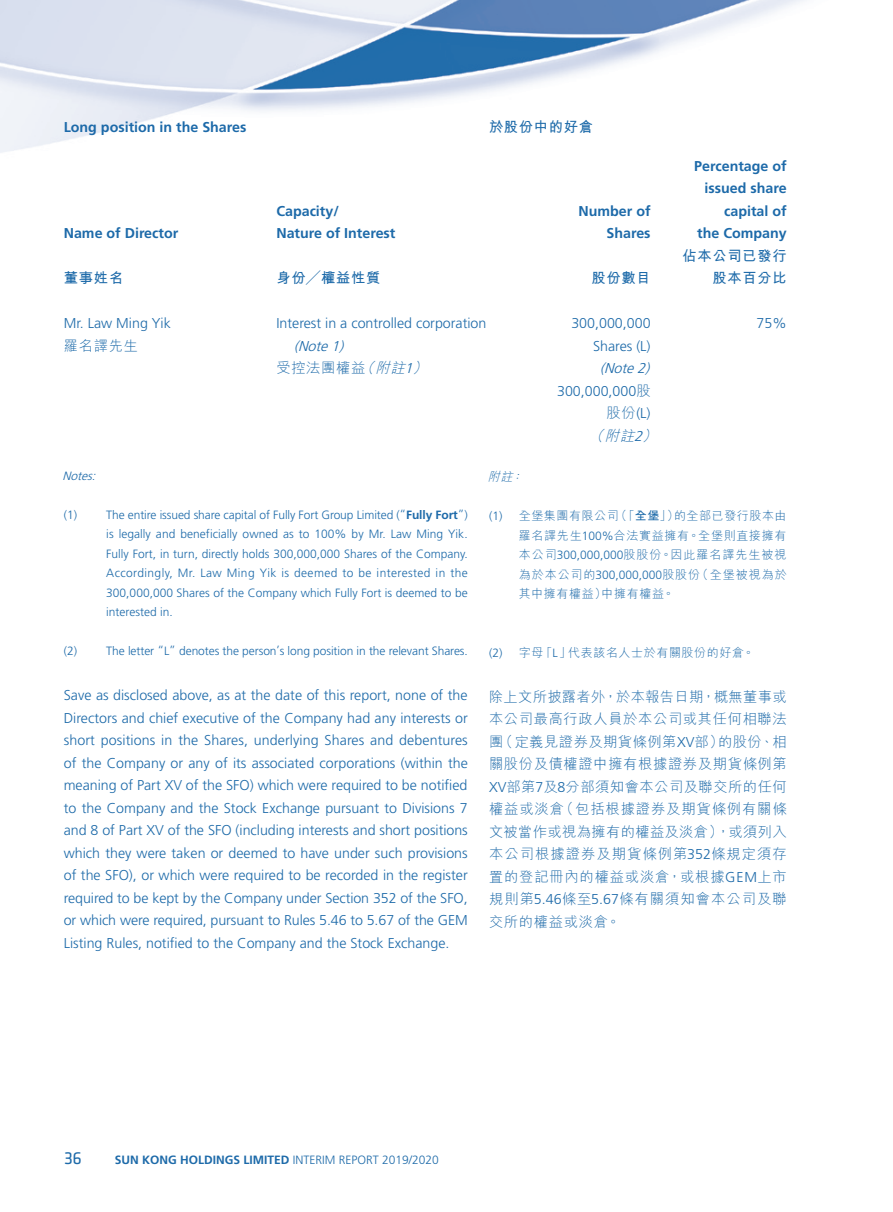
<style>
.page{position:relative;width:893px;height:1212px;background:#fff}
.page>*{position:absolute;margin:0;border:0;box-sizing:border-box;transform-origin:0 0}
.t1{font:18px "Klavika Regular TF";color:#1d6aa9}
.Body_Text{font:300 14.25px/22.5px "Frutiger LT Std";color:#1d6aa9}
.C_Body_Text{font:300 14.25px/22.5px "M Hei HK";letter-spacing:.06em;color:#1d6aa9;text-align:justify}
.Body_Text-2{font:700 14.25px "Frutiger LT Std";color:#1d6aa9}
.Body_Text-3{font:700 14.25px "M Hei HK";letter-spacing:.05em;color:#1d6aa9}
.Heading_2{font:700 14.25px "Frutiger LT Std";color:#1d6aa9}
.C_Body_Text-2{font:300 14.25px "Frutiger LT Std";color:#1d6aa9}
.C_Heading_2{font:700 14.25px "M Hei HK";letter-spacing:.05em;color:#1d6aa9}
.Body_Text-4{font:italic 300 14.25px "Frutiger LT Std";color:#1d6aa9}
.Body_Text-5{font:300 14.25px "M Hei HK";letter-spacing:.05em;color:#1d6aa9}
.C_Body_Text-3{font:italic 300 14.25px "M Hei HK";color:#1d6aa9}
.Notes{font:300 12px/19.5px "Frutiger LT Std";letter-spacing:-.005em;color:#1d6aa9;text-align:justify}
.C_Notes{font:300 12px/19.5px "M Hei HK";letter-spacing:.06em;color:#1d6aa9;text-align:justify}
.t2{font:700 12px "Frutiger LT Std";color:#1d6aa9}
.Notes-2{font:italic 300 12px "Frutiger LT Std";color:#1d6aa9}
.C_Notes-2{font:italic 300 12px "M Hei HK";color:#1d6aa9}
.s1{font-style:italic}
.s2{font-family:"Frutiger LT Std";font-style:italic}
.s3{font-family:"M Hei HK"}
.s4{font-family:"Frutiger LT Std"}
.s5{font-weight:700}
.s6{font-weight:300}
</style>
<div class="page">
<img style="left:0;top:0;width:805px;height:153px">
<p class="Heading_2" style="left:64px;top:118px;width:184px">Long position in the Shares</p>
<p class="Body_Text-2" style="left:64px;top:225px;width:116px">Name of Director</p>
<p class="Body_Text-2" style="left:276px;top:202px;width:64px">Capacity/</p>
<p class="Body_Text-2" style="left:276px;top:225px;width:121px">Nature of Interest</p>
<p class="C_Heading_2" style="left:489px;top:116px;width:106px">於股份中的好倉</p>
<p class="Body_Text-2" style="left:579px;top:202px;width:74px">Number of</p>
<p class="Body_Text-2" style="left:606px;top:225px;width:46px">Shares</p>
<p class="Body_Text-3" style="left:64px;top:268px;width:61px">董事姓名</p>
<p class="Body_Text-3" style="left:276px;top:268px;width:106px">身份╱權益性質</p>
<p class="Body_Text-3" style="left:591px;top:268px;width:61px">股份數目</p>
<p class="Body_Text" style="left:64px;top:312px;width:109px">Mr. Law Ming Yik</p>
<p class="Body_Text-5" style="left:64px;top:338px;width:76px">羅名譯先生</p>
<p class="Body_Text" style="left:294px;top:312px;width:194px;text-indent:-18px">Interest in a controlled corporation <span class="s1">(Note1)</span></p>
<p class="C_Body_Text" style="left:276px;top:357px;width:156px">受控法團權益<span class="s1">（附註</span><span class="s2">1</span><span class="s1">）</span></p>
<p class="Body_Text" style="left:571px;top:312px;width:81px">300,000,000</p>
<p class="Body_Text" style="left:593px;top:335px;width:59px">Shares (L)</p>
<p class="Body_Text-4" style="left:600px;top:360px;width:55px">(Note2)</p>
<p class="C_Body_Text-2" style="left:557px;top:383px;width:95px">300,000,000<span class="s3">股</span></p>
<p class="C_Body_Text-2" style="left:606px;top:405px;width:46px"><span class="s3">股份</span>(L)</p>
<p class="C_Body_Text-3" style="left:589px;top:428px;width:72px">（附註<span class="s4">2</span>）</p>
<p class="Body_Text-2" style="left:694px;top:157px;width:94px">Percentage of</p>
<p class="Body_Text-2" style="left:705px;top:180px;width:84px">issued share</p>
<p class="Body_Text-2" style="left:724px;top:202px;width:64px">capital of</p>
<p class="Body_Text-2" style="left:697px;top:225px;width:91px">the Company</p>
<p class="Body_Text-3" style="left:683px;top:245px;width:106px">佔本公司已發行</p>
<p class="Body_Text-3" style="left:713px;top:268px;width:76px">股本百分比</p>
<p class="Body_Text" style="left:757px;top:312px;width:32px">75%</p>
<p class="Notes-2" style="left:63px;top:469px;width:38px">Notes:</p>
<p class="Notes" style="left:64px;top:505px;width:15px">(1)</p>
<p class="Notes" style="left:106px;top:505px;width:363px">The entire issued share capital of Fully Fort Group Limited (“<span class="s5">Fully Fort</span>”) is legally and beneficially owned as to 100% by Mr. Law Ming Yik.<br>Fully Fort, in turn, directly holds 300,000,000 Shares of the Company.<br>Accordingly, Mr. Law Ming Yik is deemed to be interested in the 300,000,000 Shares of the Company which Fully Fort is deemed to be interested in.</p>
<p class="Notes" style="left:64px;top:641px;width:15px">(2)</p>
<p class="Notes" style="left:106px;top:641px;width:363px">The letter “L” denotes the person’s long position in the relevant Shares.</p>
<p class="Body_Text" style="left:64px;top:684px;width:406px;text-align:justify">Save as disclosed above, as at the date of this report, none of the Directors and chief executive of the Company had any interests or short positions in the Shares, underlying Shares and debentures of the Company or any of its associated corporations (within the meaning of Part XV of the SFO) which were required to be notified to the Company and the Stock Exchange pursuant to Divisions 7 and 8 of Part XV of the SFO (including interests and short positions which they were taken or deemed to have under such provisions of the SFO), or which were required to be recorded in the register required to be kept by the Company under Section 352 of the SFO, or which were required, pursuant to Rules 5.46 to 5.67 of the GEM Listing Rules, notified to the Company and the Stock Exchange.</p>
<p class="C_Notes-2" style="left:488px;top:470px;width:40px">附註：</p>
<p class="C_Notes" style="left:519px;top:506px;width:269px;text-indent:-30px"><span class="s4">(1)</span> 全堡集團有限公司（「<span class="s5">全堡</span>」）的全部已發行股本由羅名譯先生<span class="s4">100%</span>合法實益擁有。全堡則直接擁有本公司<span class="s4">300,000,000</span>股股份。因此羅名譯先生被視為於本公司的<span class="s4">300,000,000</span>股股份（全堡被視為於其中擁有權益）中擁有權益。</p>
<p class="C_Notes" style="left:489px;top:642px;width:267px"><span class="s4">(2)</span> 字母「<span class="s4">L</span>」代表該名人士於有關股份的好倉。</p>
<p class="C_Body_Text" style="left:489px;top:685px;width:299px">除上文所披露者外，於本報告日期，概無董事或本公司最高行政人員於本公司或其任何相聯法團（定義見證券及期貨條例第<span class="s4">XV</span>部）的股份、相關股份及債權證中擁有根據證券及期貨條例第<span class="s4">XV</span>部第<span class="s4">7</span>及<span class="s4">8</span>分部須知會本公司及聯交所的任何權益或淡倉（包括根據證券及期貨條例有關條文被當作或視為擁有的權益及淡倉），或須列入本公司根據證券及期貨條例第<span class="s4">352</span>條規定須存置的登記冊內的權益或淡倉，或根據<span class="s4">GEM</span>上市規則第<span class="s4">5.46</span>條至<span class="s4">5.67</span>條有關須知會本公司及聯交所的權益或淡倉。</p>
<p class="t1" style="left:64px;top:1148px;width:20px">36</p>
<p class="t2" style="left:115px;top:1152px;width:326px">SUN KONG HOLDINGS LIMITED <span class="s6">INTERIM REPORT 2019/2020</span></p>
</div>
